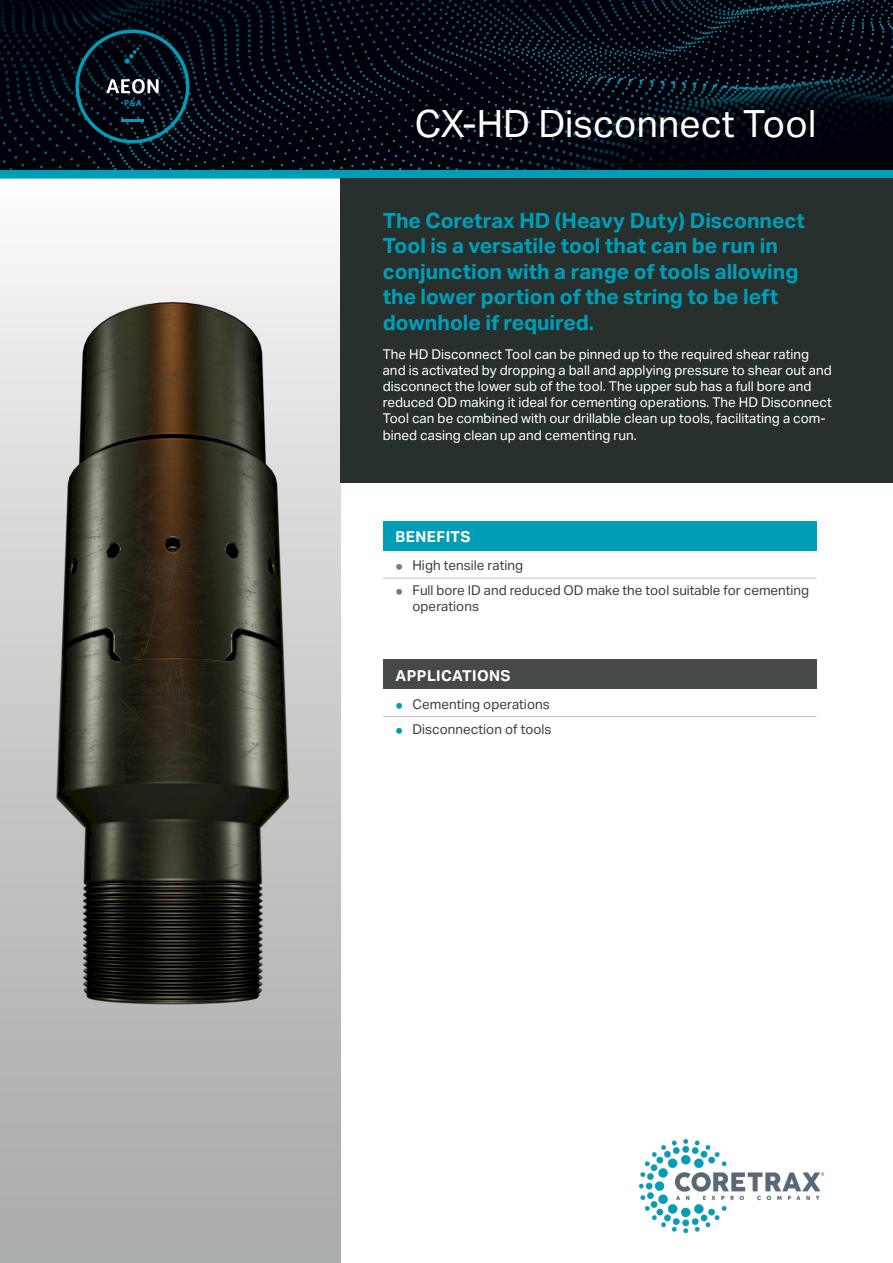
<style>
.page{position:relative;width:893px;height:1263px;background:#fff}
.page>*{position:absolute;margin:0;border:0;box-sizing:border-box;transform-origin:0 0}
.t1{font:37.5px "Aktiv Grotesk";color:#fff}
.t2{font:700 21px/25.5px "Aktiv Grotesk";color:#009db7}
.Body{font:700 15px "Aktiv Grotesk";letter-spacing:.03em;color:#fff}
.t3{font:13.5px/16.2px "Aktiv Grotesk";color:#fff}
.Body-2{font:13.5px/16.5px "Aktiv Grotesk";color:#3e3e3f}
.s1{font-size:21px;color:#7b7c7a}
.s2{font-size:21px;color:#009db7}
</style>
<div class="page">
<img style="left:0;top:0;width:893px;height:170px">
<div style="left:0;top:170px;width:893px;height:9px;background:#009db7"></div>
<svg style="left:75px;top:30px;width:114px;height:113px;background:#071f2a"></svg>
<div style="left:0;top:179px;width:340px;height:1084px;background:#aeb1b0"></div>
<div style="left:340px;top:179px;width:553px;height:304px;background:#27302c"></div>
<img style="left:639px;top:1139px;width:185px;height:93px">
<div style="left:383px;top:521px;width:433px;height:30px;background:#009db7"></div>
<hr style="left:383px;top:578px;width:433px;height:1px;background:#bfbfbe">
<div style="left:383px;top:659px;width:433px;height:30px;background:#464a47"></div>
<hr style="left:383px;top:716px;width:433px;height:1px;background:#bfbfbe">
<img style="left:0;top:178px;width:340px;height:877px">
<p class="t1" style="left:415px;top:102px;width:403px">CX-HD Disconnect Tool</p>
<p class="t2" style="left:383px;top:208px;width:424px">The Coretrax HD (Heavy Duty) Disconnect Tool is a versatile tool that can be run in conjunction with a range of tools allowing the lower portion of the string to be left downhole if required.</p>
<p class="t3" style="left:383px;top:346px;width:451px">The HD Disconnect Tool can be pinned up to the required shear rating and is activated by dropping a ball and applying pressure to shear out and disconnect the lower sub of the tool. The upper sub has a full bore and reduced OD making it ideal for cementing operations. The HD Disconnect Tool can be combined with our drillable clean up tools, facilitating a com&shy;bined casing clean up and cementing run.</p>
<p class="Body" style="left:395px;top:528px;width:77px">BENEFITS</p>
<p class="Body-2" style="left:395px;top:557px;width:129px"><span class="s1">•</span> High tensile rating</p>
<p class="Body-2" style="left:412px;top:582px;width:398px;text-indent:-17px"><span class="s1">•</span> Full bore ID and reduced OD make the tool suitable for cementing operations</p>
<p class="Body" style="left:395px;top:667px;width:117px">APPLICATIONS</p>
<p class="Body-2" style="left:395px;top:696px;width:156px"><span class="s2">•</span> Cementing operations</p>
<p class="Body-2" style="left:395px;top:721px;width:158px"><span class="s2">•</span> Disconnection of tools</p>
</div>
